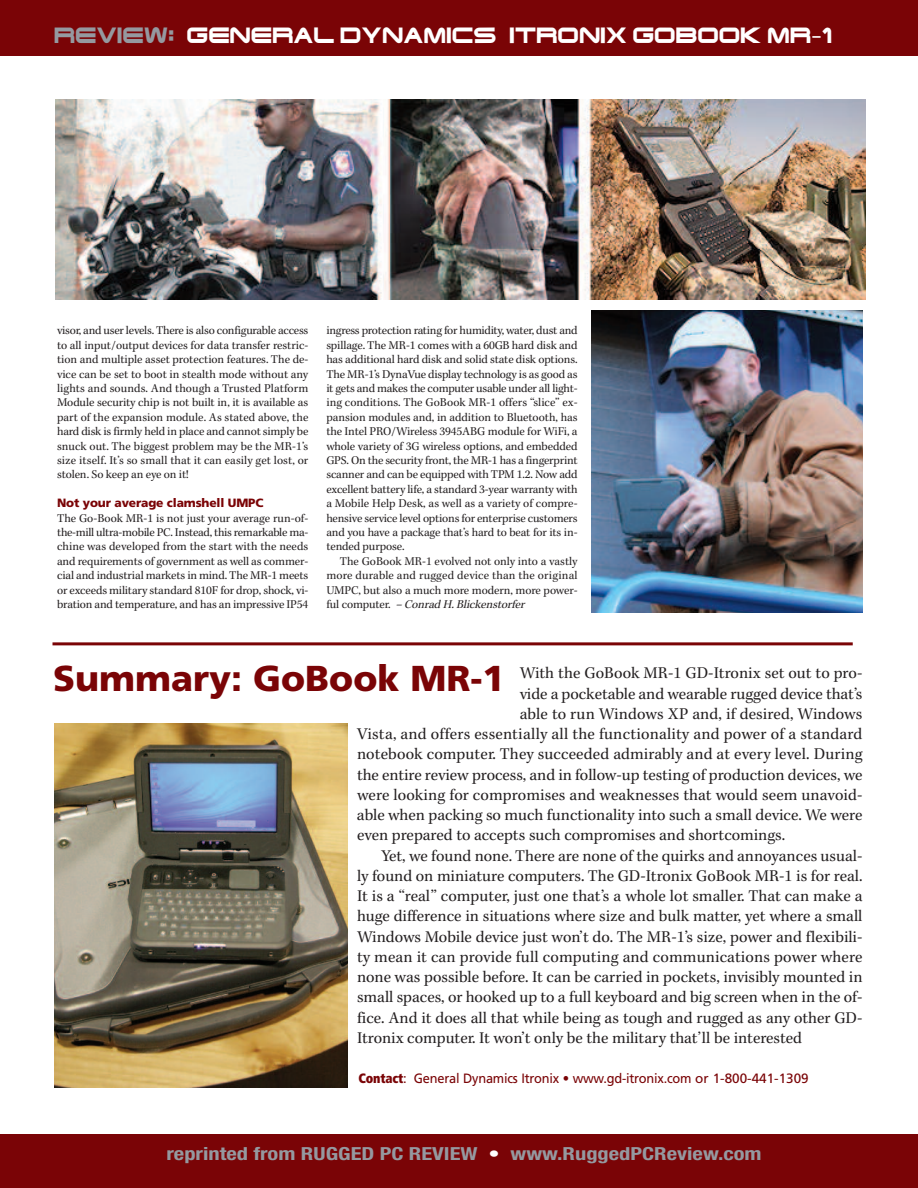
<style>
.page{position:relative;width:918px;height:1188px;background:#fff}
.page>*{position:absolute;margin:0;border:0;box-sizing:border-box;transform-origin:0 0}
.t1{font:900 36px "Frutiger";color:#7a0406}
.t2{font:21px "Chimes Plain";color:#fff;scale:.9 1}
.t3{font:700 condensed 18px "Helvetica Neue";color:#9599a0;scale:1.25 1}
.t4{font:16.5px "Kepler";color:#231f20}
.t5{font:13.5px "Frutiger";letter-spacing:-.015em;color:#7a0406;scale:.95 1}
.t6{font:12px/14.4px "Kepler";letter-spacing:-.01em;color:#231f20;text-align:justify}
.t7{font:900 12px "Frutiger";letter-spacing:-.01em;color:#7a0406}
.s1{color:#9599a0}
.s2{font-family:"Lucida Grande"}
.s3{font-style:italic}
.s4{font-weight:900;font-stretch:condensed}
.s5{color:#fff}
</style>
<div class="page">
<div style="left:0;top:0;width:918px;height:56px;background:#7a0406"></div>
<div style="left:0;top:1135px;width:918px;height:53px;background:#7a0406"></div>
<img style="left:56px;top:99px;width:810px;height:201px">
<hr style="left:52px;top:642px;width:801px;height:3px;background:#7a0406">
<img style="left:54px;top:723px;width:294px;height:364px">
<img style="left:591px;top:310px;width:271px;height:303px">
<h2 class="t2" style="left:54px;top:24px;width:866px"><span class="s1">REVIEW:</span> GENERAL DYNAMICS ITRONIX GOBOOK MR<span class="s2">-</span>1</h2>
<p class="t6" style="left:57px;top:325px;width:253px">visor, and user levels. There is also configurable access to all input/output devices for data transfer restric&shy;tion and multiple asset protection features. The de&shy;vice can be set to boot in stealth mode without any lights and sounds. And though a Trusted Platform Module security chip is not built in, it is available as part of the expansion module. As stated above, the hard disk is firmly held in place and cannot simply be snuck out. The biggest problem may be the MR-1’s size itself. It’s so small that it can easily get lost, or stolen. So keep an eye on it!</p>
<p class="t7" style="left:57px;top:498px;width:208px">Not your average clamshell UMPC</p>
<p class="t6" style="left:57px;top:512px;width:253px">The Go-Book MR-1 is not just your average run-of&shy;the-mill ultra-mobile PC. Instead, this remarkable ma&shy;chine was developed from the start with the needs and requirements of government as well as commer&shy;cial and industrial markets in mind. The MR-1 meets or exceeds military standard 810F for drop, shock, vi&shy;bration and temperature, and has an impressive IP54</p>
<p class="t6" style="left:326px;top:325px;width:253px">ingress protection rating for humidity, water, dust and spillage. The MR-1 comes with a 60GB hard disk and has additional hard disk and solid state disk options.<br>The MR-1’s DynaVue display technology is as good as it gets and makes the computer usable under all light&shy;ing conditions. The GoBook MR-1 offers “slice” ex&shy;pansion modules and, in addition to Bluetooth, has the Intel PRO/Wireless 3945ABG module for WiFi, a whole variety of 3G wireless options, and embedded GPS. On the security front, the MR-1 has a fingerprint scanner and can be equipped with TPM 1.2. Now add excellent battery life, a standard 3-year warranty with a Mobile Help Desk, as well as a variety of compre&shy;hensive service level options for enterprise customers and you have a package that’s hard to beat for its in&shy;tended purpose.</p>
<p class="t6" style="left:326px;top:555px;width:253px;text-indent:14px">The GoBook MR-1 evolved not only into a vastly more durable and rugged device than the original UMPC, but also a much more modern, more power&shy;ful computer. <span class="s3">– Conrad H. Blickenstorfer</span></p>
<h1 class="t1" style="left:53px;top:664px;width:453px">Summary: GoBook MR-1</h1>
<h3 class="t4" style="left:520px;top:667px;width:344px">With the GoBook MR-1 GD-Itronix set out to pro-</h3>
<h3 class="t4" style="left:520px;top:688px;width:344px">vide a pocketable and wearable rugged device that’s</h3>
<h3 class="t4" style="left:520px;top:708px;width:344px">able to run Windows XP and, if desired, Windows</h3>
<h3 class="t4" style="left:357px;top:728px;width:507px">Vista, and offers essentially all the functionality and power of a standard</h3>
<h3 class="t4" style="left:357px;top:748px;width:507px">notebook computer. They succeeded admirably and at every level. During</h3>
<h3 class="t4" style="left:357px;top:769px;width:507px">the entire review process, and in follow-up testing of production devices, we</h3>
<h3 class="t4" style="left:357px;top:789px;width:507px">were looking for compromises and weaknesses that would seem unavoid-</h3>
<h3 class="t4" style="left:357px;top:809px;width:507px">able when packing so much functionality into such a small device. We were</h3>
<h3 class="t4" style="left:357px;top:829px;width:430px">even prepared to accepts such compromises and shortcomings.</h3>
<h3 class="t4" style="left:381px;top:850px;width:483px">Yet, we found none. There are none of the quirks and annoyances usual-</h3>
<h3 class="t4" style="left:357px;top:870px;width:507px">ly found on miniature computers. The GD-Itronix GoBook MR-1 is for real.</h3>
<h3 class="t4" style="left:357px;top:890px;width:507px">It is a “real” computer, just one that’s a whole lot smaller. That can make a</h3>
<h3 class="t4" style="left:357px;top:910px;width:507px">huge difference in situations where size and bulk matter, yet where a small</h3>
<h3 class="t4" style="left:357px;top:931px;width:507px">Windows Mobile device just won’t do. The MR-1’s size, power and flexibili-</h3>
<h3 class="t4" style="left:357px;top:951px;width:507px">ty mean it can provide full computing and communications power where</h3>
<h3 class="t4" style="left:357px;top:971px;width:507px">none was possible before. It can be carried in pockets, invisibly mounted in</h3>
<h3 class="t4" style="left:357px;top:991px;width:507px">small spaces, or hooked up to a full keyboard and big screen when in the of-</h3>
<h3 class="t4" style="left:357px;top:1012px;width:507px">fice. And it does all that while being as tough and rugged as any other GD-</h3>
<h3 class="t4" style="left:357px;top:1032px;width:447px">Itronix computer. It won’t only be the military that’ll be interested</h3>
<p class="t5" style="left:359px;top:1073px;width:475px"><span class="s4">Contact</span>: General Dynamics Itronix • www.gd-itronix.com or 1-800-441-1309</p>
<h3 class="t3" style="left:166px;top:1147px;width:478px">reprinted from RUGGED PC REVIEW <span class="s5">•</span> www.RuggedPCReview.com</h3>
</div>
